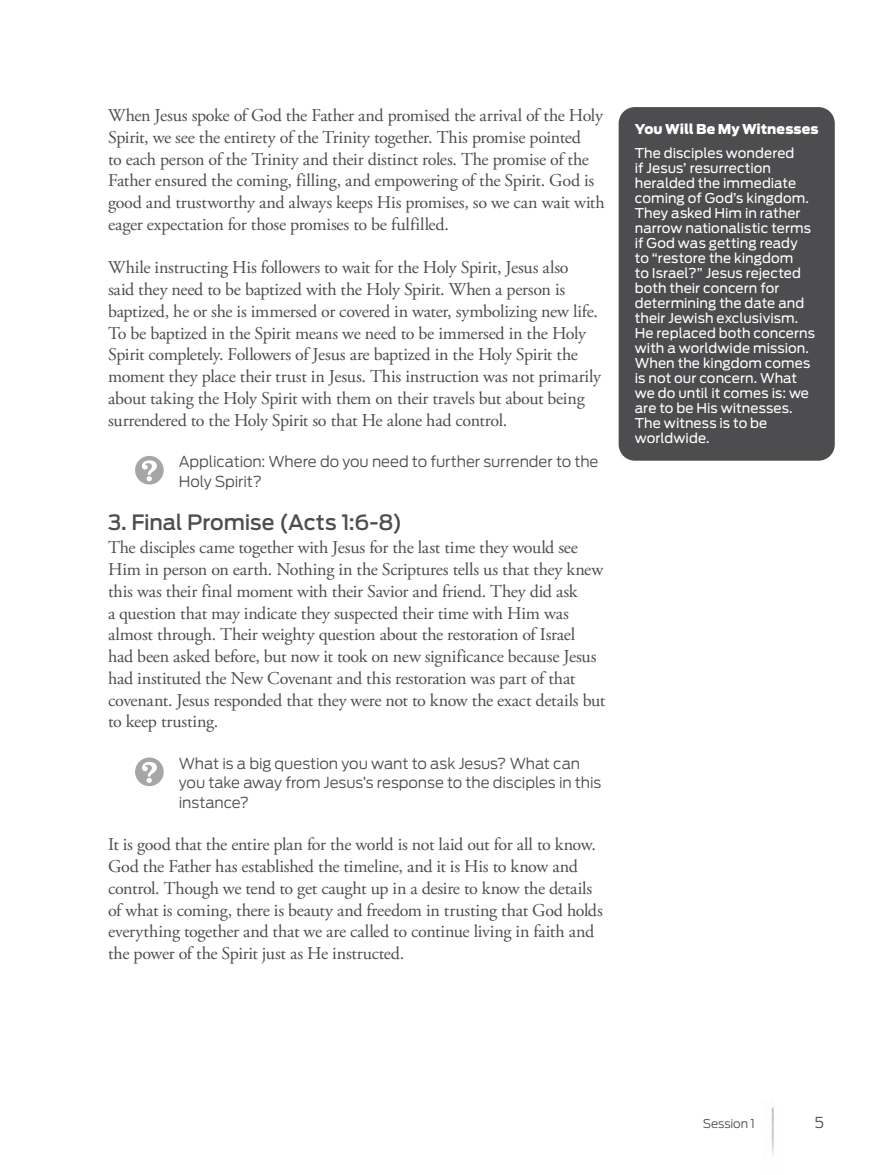
<style>
.page{position:relative;width:878px;height:1175px;background:#fff}
.page>*{position:absolute;margin:0;border:0;box-sizing:border-box;transform-origin:0 0}
.t1{font:500 21px "Antenna";letter-spacing:-.005em;color:#4d4d4f}
.t2{font:18px/21.8px "Adobe Garamond Pro";letter-spacing:-.015em;color:#4d4d4f}
.t3{font:300 15px/19.5px "Antenna";letter-spacing:-.01em;color:#4d4d4f}
.t4{font:13.5px/15px "Antenna";color:#fff}
.t5{font:900 13.5px "Antenna";color:#fff}
.t6{font:300 12px "Antenna";letter-spacing:-.01em;color:#4d4d4f}
</style>
<div class="page">
<img style="left:771px;top:1107px;width:3px;height:48px">
<div style="left:618px;top:107px;width:216px;height:354px;background:#4d4d4f;border-radius:16px"></div>
<svg style="left:135px;top:456px;width:29px;height:28px"></svg>
<svg style="left:135px;top:757px;width:29px;height:29px"></svg>
<p class="t2" style="left:108px;top:105px;width:498px">When Jesus spoke of God the Father and promised the arrival of the Holy Spirit, we see the entirety of the Trinity together. This promise pointed<br>to each person of the Trinity and their distinct roles. The promise of the Father ensured the coming, filling, and empowering of the Spirit. God is good and trustworthy and always keeps His promises, so we can wait with eager expectation for those promises to be fulfilled.</p>
<p class="t2" style="left:108px;top:257px;width:494px">While instructing His followers to wait for the Holy Spirit, Jesus also<br>said they need to be baptized with the Holy Spirit. When a person is baptized, he or she is immersed or covered in water, symbolizing new life.<br>To be baptized in the Spirit means we need to be immersed in the Holy Spirit completely. Followers of Jesus are baptized in the Holy Spirit the moment they place their trust in Jesus. This instruction was not primarily about taking the Holy Spirit with them on their travels but about being surrendered to the Holy Spirit so that He alone had control.</p>
<p class="t3" style="left:179px;top:452px;width:421px">Application: Where do you need to further surrender to the<br>Holy Spirit?</p>
<p class="t1" style="left:108px;top:510px;width:295px">3. Final Promise (Acts 1:6-8)</p>
<p class="t2" style="left:108px;top:537px;width:499px">The disciples came together with Jesus for the last time they would see Him in person on earth. Nothing in the Scriptures tells us that they knew this was their final moment with their Savior and friend. They did ask<br>a question that may indicate they suspected their time with Him was almost through. Their weighty question about the restoration of Israel<br>had been asked before, but now it took on new significance because Jesus had instituted the New Covenant and this restoration was part of that covenant. Jesus responded that they were not to know the exact details but to keep trusting.</p>
<p class="t3" style="left:179px;top:753px;width:424px">What is a big question you want to ask Jesus? What can you take away from Jesus’s response to the disciples in this instance?</p>
<p class="t2" style="left:108px;top:834px;width:496px">It is good that the entire plan for the world is not laid out for all to know.<br>God the Father has established the timeline, and it is His to know and control. Though we tend to get caught up in a desire to know the details of what is coming, there is beauty and freedom in trusting that God holds everything together and that we are called to continue living in faith and the power of the Spirit just as He instructed.</p>
<p class="t5" style="left:634px;top:121px;width:185px">You Will Be My Witnesses</p>
<p class="t4" style="left:634px;top:146px;width:182px">The disciples wondered<br>if Jesus’ resurrection heralded the immediate coming of God’s kingdom.<br>They asked Him in rather narrow nationalistic terms if God was getting ready to “restore the kingdom<br>to Israel?” Jesus rejected both their concern for determining the date and their Jewish exclusivism.<br>He replaced both concerns with a worldwide mission.<br>When the kingdom comes is not our concern. What we do until it comes is: we are to be His witnesses.<br>The witness is to be worldwide.</p>
<p class="t6" style="left:703px;top:1116px;width:53px">Session 1</p>
<p class="t3" style="left:814px;top:1112px;width:11px">5</p>
</div>
